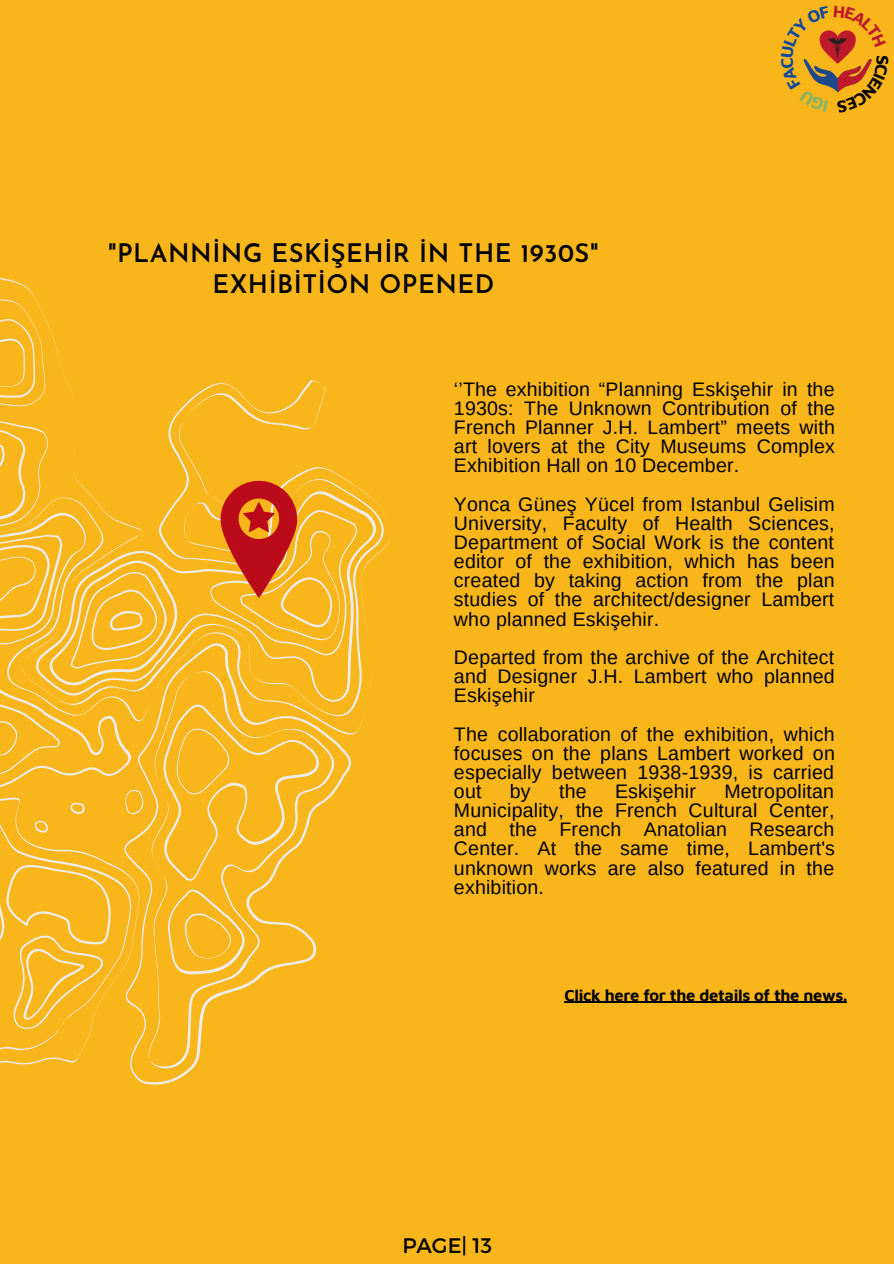
<style>
.page{position:relative;width:894px;height:1264px;background:#fff}
.page>*{position:absolute;margin:0;border:0;box-sizing:border-box;transform-origin:0 0}
.t1{font:600 25.5px/30.5px "Josefin Sans";letter-spacing:.02em;color:#000;text-align:center}
.t2{font:21px "Montserrat";color:#000}
.t3{font:19.5px/19.2px "Arimo";letter-spacing:.01em;color:#000;text-align:justify}
.t4{font:700 16.5px "Maven Pro";letter-spacing:-.02em;color:#000}
</style>
<div class="page">
<div style="left:0;top:0;width:893px;height:1263px;background:#f9b61a"></div>
<svg style="left:0;top:277px;width:605px;height:808px"></svg>
<svg style="left:220px;top:481px;width:77px;height:117px"></svg>
<hr style="left:564px;top:1001px;width:282px;height:1px;background:#000">
<svg style="left:803px;top:30px;width:69px;height:63px"></svg>
<p class="t1" style="left:108px;top:241px;width:492px">"PLANNİNG ESKİŞEHİR İN THE 1930S"<br>EXHİBİTİON OPENED</p>
<p class="t3" style="left:454px;top:379px;width:382px">‘’The exhibition “Planning Eskişehir in the 1930s: The Unknown Contribution of the French Planner J.H. Lambert” meets with art lovers at the City Museums Complex Exhibition Hall on 10 December.</p>
<p class="t3" style="left:454px;top:494px;width:382px">Yonca Güneş Yücel from Istanbul Gelisim University, Faculty of Health Sciences, Department of Social Work is the content editor of the exhibition, which has been created by taking action from the plan studies of the architect/designer Lambert who planned Eskişehir.</p>
<p class="t3" style="left:454px;top:647px;width:382px">Departed from the archive of the Architect and Designer J.H. Lambert who planned Eskişehir</p>
<p class="t3" style="left:454px;top:724px;width:382px">The collaboration of the exhibition, which focuses on the plans Lambert worked on especially between 1938-1939, is carried out</p>
<p class="t3" style="left:454px;top:781px;width:382px;text-indent:270px">Metropolitan Municipality, the French Cultural Center, and the French Anatolian Research Center. At the same time, Lambert's unknown works are also featured in the exhibition.</p>
<p class="t3" style="left:509px;top:781px;width:22px">by</p>
<p class="t3" style="left:559px;top:781px;width:29px">the</p>
<p class="t3" style="left:615px;top:781px;width:82px">Eskişehir</p>
<p class="t4" style="left:564px;top:984px;width:284px">Click here for the details of the news.</p>
<p class="t2" style="left:402px;top:1231px;width:91px">PAGE| 13</p>
</div>
